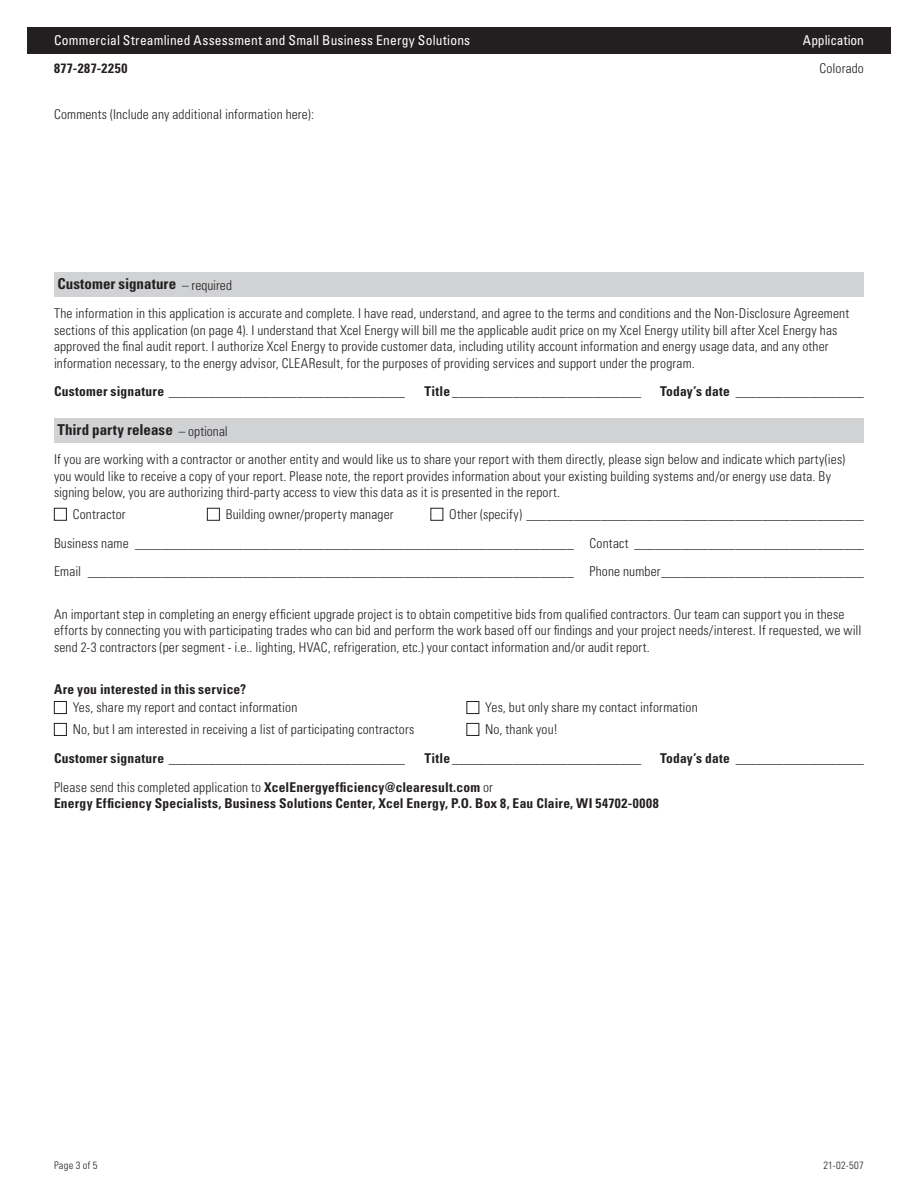
<style>
.page{position:relative;width:918px;height:1188px;background:#fff}
.page>*{position:absolute;margin:0;border:0;box-sizing:border-box;transform-origin:0 0}
._2021_Section_Header{font:700 condensed 15px "Univers LT Std";letter-spacing:.005em;color:#231f20}
._2021_Text{font:300 condensed 13.5px/16.5px "Univers LT Std";letter-spacing:.01em;color:#231f20}
._2021_Tabs-Multi{font:300 condensed 13.5px "Univers LT Std";letter-spacing:.01em;color:#231f20}
._2021_Tabs-Multi-2{font:700 condensed 13.5px/16.5px "Univers LT Std";letter-spacing:.015em;color:#231f20}
.t1{font:condensed 13.5px "Univers LT Std";letter-spacing:.015em;color:#fff}
._2021_Text-2{font:700 condensed 13.5px "Univers LT Std";letter-spacing:.02em;color:#231f20}
._2021_Tabs-Multi-3{font:700 condensed 13.5px "Univers LT Std";letter-spacing:.045em;color:#231f20}
.t2{font:condensed 13.5px "Univers LT Std";letter-spacing:-.005em;color:#fff}
.t3{font:300 condensed 10.5px "Univers LT Std";letter-spacing:.025em;color:#231f20}
.s1{font-weight:300;font-size:13.5px}
.s2{font-weight:700}
.s3{font-weight:300}
</style>
<div class="page">
<div style="left:27px;top:27px;width:864px;height:27px;background:#231f20"></div>
<div style="left:54px;top:272px;width:810px;height:24px;background:#d1d2d4"></div>
<div style="left:54px;top:418px;width:810px;height:24px;background:#d1d2d4"></div>
<div style="left:54px;top:508px;width:13px;height:13px;border:1px solid #231f20"></div>
<div style="left:207px;top:508px;width:13px;height:13px;border:1px solid #231f20"></div>
<div style="left:431px;top:508px;width:12px;height:13px;border:1px solid #231f20"></div>
<div style="left:54px;top:701px;width:13px;height:13px;border:1px solid #231f20"></div>
<div style="left:467px;top:701px;width:12px;height:13px;border:1px solid #231f20"></div>
<div style="left:54px;top:723px;width:13px;height:13px;border:1px solid #231f20"></div>
<div style="left:467px;top:723px;width:12px;height:13px;border:1px solid #231f20"></div>
<p class="t1" style="left:54px;top:32px;width:418px">Commercial Streamlined Assessment and Small Business Energy Solutions</p>
<p class="t2" style="left:803px;top:32px;width:63px">Application</p>
<p class="_2021_Tabs-Multi-3" style="left:54px;top:60px;width:75px">877-287-2250</p>
<p class="_2021_Text" style="left:819px;top:60px;width:46px">Colorado</p>
<p class="_2021_Text" style="left:54px;top:106px;width:262px">Comments (Include any additional information here):</p>
<p class="_2021_Section_Header" style="left:57px;top:274px;width:176px">Customer signature <span class="s1">– required</span></p>
<p class="_2021_Text" style="left:54px;top:305px;width:797px">The information in this application is accurate and complete. I have read, understand, and agree to the terms and conditions and the Non-Disclosure Agreement sections of this application (on page 4). I understand that Xcel Energy will bill me the applicable audit price on my Xcel Energy utility bill after Xcel Energy has approved the final audit report. I authorize Xcel Energy to provide customer data, including utility account information and energy usage data, and any other information necessary, to the energy advisor, CLEAResult, for the purposes of providing services and support under the program.</p>
<p class="_2021_Tabs-Multi" style="left:54px;top:384px;width:353px"><span class="s2">Customer signature</span> ___________________________________</p>
<p class="_2021_Tabs-Multi" style="left:424px;top:384px;width:218px"><span class="s2">Title</span> ____________________________</p>
<p class="_2021_Tabs-Multi" style="left:660px;top:384px;width:206px"><span class="s2">Today’s date</span> ___________________</p>
<p class="_2021_Section_Header" style="left:57px;top:420px;width:172px">Third party release <span class="s1">– optional</span></p>
<p class="_2021_Text" style="left:54px;top:451px;width:793px">If you are working with a contractor or another entity and would like us to share your report with them directly, please sign below and indicate which party(ies) you would like to receive a copy of your report. Please note, the report provides information about your existing building systems and/or energy use data. By signing below, you are authorizing third-party access to view this data as it is presented in the report.</p>
<p class="_2021_Text" style="left:73px;top:506px;width:55px">Contractor</p>
<p class="_2021_Text" style="left:226px;top:506px;width:169px">Building owner/property manager</p>
<p class="_2021_Text" style="left:449px;top:506px;width:416px">Other (specify) __________________________________________________</p>
<p class="_2021_Tabs-Multi" style="left:54px;top:535px;width:811px">Business name _________________________________________________________________ Contact __________________________________</p>
<p class="_2021_Tabs-Multi" style="left:54px;top:564px;width:811px">Email ________________________________________________________________________ Phone number______________________________</p>
<p class="_2021_Text" style="left:54px;top:606px;width:809px">An important step in completing an energy efficient upgrade project is to obtain competitive bids from qualified contractors. Our team can support you in these efforts by connecting you with participating trades who can bid and perform the work based off our findings and your project needs/interest. If requested, we will send 2-3 contractors (per segment - i.e.. lighting, HVAC, refrigeration, etc.) your contact information and/or audit report.</p>
<p class="_2021_Text-2" style="left:54px;top:681px;width:194px">Are you interested in this service?</p>
<p class="_2021_Text" style="left:73px;top:699px;width:226px">Yes, share my report and contact information</p>
<p class="_2021_Text" style="left:485px;top:699px;width:214px">Yes, but only share my contact information</p>
<p class="_2021_Text" style="left:73px;top:721px;width:343px">No, but I am interested in receiving a list of participating contractors</p>
<p class="_2021_Text" style="left:485px;top:721px;width:74px">No, thank you!</p>
<p class="_2021_Tabs-Multi" style="left:54px;top:750px;width:353px"><span class="s2">Customer signature</span> ___________________________________</p>
<p class="_2021_Tabs-Multi" style="left:424px;top:750px;width:218px"><span class="s2">Title</span> ____________________________</p>
<p class="_2021_Tabs-Multi" style="left:660px;top:750px;width:206px"><span class="s2">Today’s date</span> ___________________</p>
<p class="_2021_Tabs-Multi-2" style="left:54px;top:779px;width:606px"><span class="s3">Please send this completed application to</span> XcelEnergyefficiency@clearesult.com <span class="s3">or<br></span>Energy Efficiency Specialists, Business Solutions Center, Xcel Energy, P.O. Box 8, Eau Claire, WI 54702-0008</p>
<p class="t3" style="left:54px;top:1159px;width:45px">Page 3 of 5</p>
<p class="t3" style="left:823px;top:1159px;width:42px">21-02-507</p>
</div>
